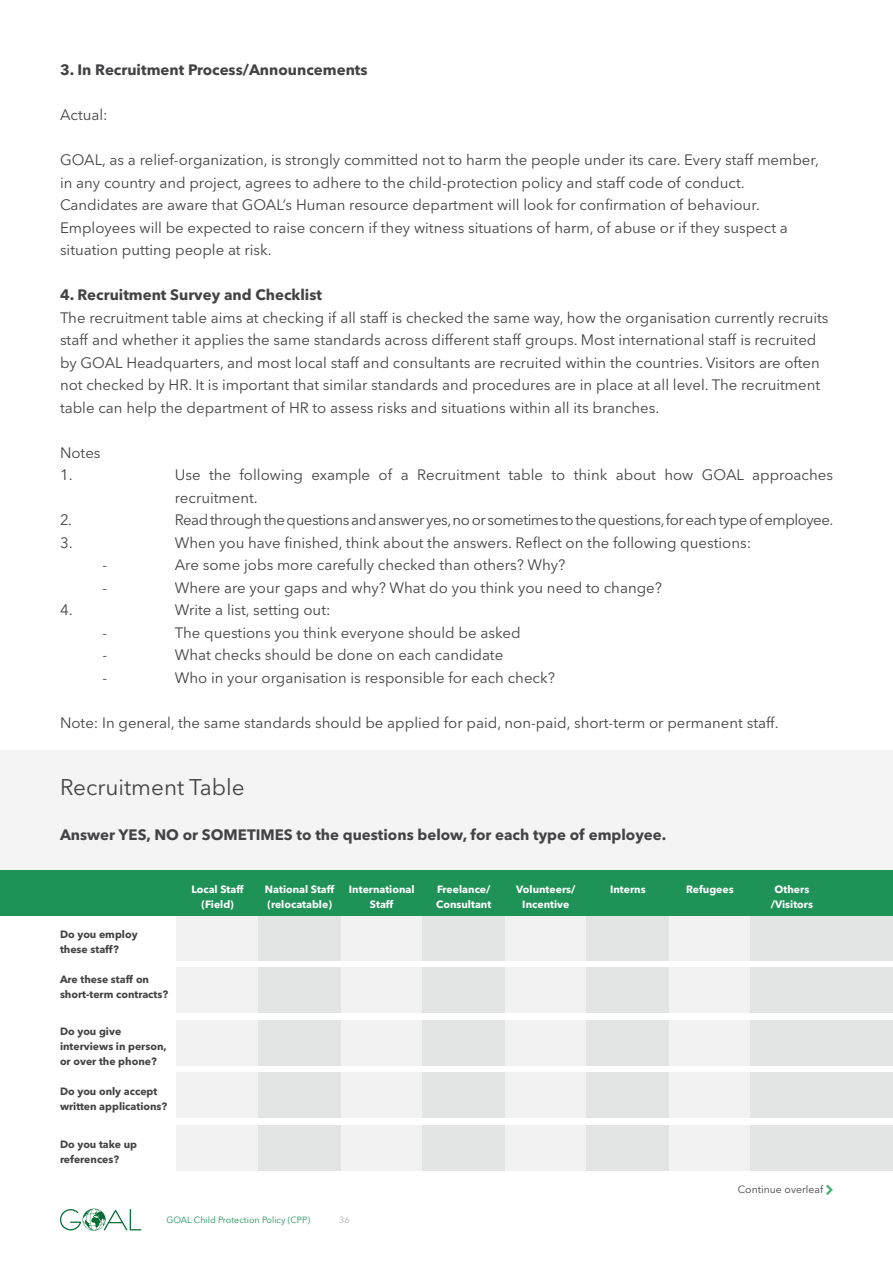
<style>
.page{position:relative;width:893px;height:1263px;background:#fff}
.page>*{position:absolute;margin:0;border:0;box-sizing:border-box;transform-origin:0 0}
.Basic_Body{font:22.5px "Avenir Next LT Pro";color:#434345}
.Basic_Body-2{font:15px/22.5px "Avenir Next LT Pro";color:#434345}
.Basic_Body-3{font:700 15px "Avenir Next LT Pro";color:#434345}
.Basic_Body-4{font:15px "Avenir Next LT Pro";letter-spacing:-.03em;color:#434345}
.Basic_Body-5{font:700 10.5px/15px "Avenir Next LT Pro";color:#434345}
.Basic_Body-6{font:700 10.5px/15px "Avenir Next LT Pro";color:#fff;text-align:center}
.Basic_Body-7{font:10.5px "Avenir Next LT Pro";color:#434345}
.t1{font:9px "Avenir Next LT Pro";color:#1f9257}
.t2{font:9px "Avenir Next LT Pro";color:#b2b4b7}
</style>
<div class="page">
<div style="left:0;top:750px;width:893px;height:120px;background:#f4f4f5"></div>
<div style="left:176px;top:915px;width:83px;height:45px;background:#f2f2f3"></div>
<div style="left:176px;top:967px;width:83px;height:45px;background:#f2f2f3"></div>
<div style="left:176px;top:1020px;width:83px;height:45px;background:#f2f2f3"></div>
<div style="left:176px;top:1072px;width:83px;height:45px;background:#f2f2f3"></div>
<div style="left:176px;top:1125px;width:83px;height:45px;background:#f2f2f3"></div>
<div style="left:341px;top:915px;width:82px;height:45px;background:#f2f2f3"></div>
<div style="left:341px;top:967px;width:82px;height:45px;background:#f2f2f3"></div>
<div style="left:341px;top:1020px;width:82px;height:45px;background:#f2f2f3"></div>
<div style="left:341px;top:1072px;width:82px;height:45px;background:#f2f2f3"></div>
<div style="left:341px;top:1125px;width:82px;height:45px;background:#f2f2f3"></div>
<div style="left:505px;top:915px;width:82px;height:45px;background:#f2f2f3"></div>
<div style="left:505px;top:967px;width:82px;height:45px;background:#f2f2f3"></div>
<div style="left:505px;top:1020px;width:82px;height:45px;background:#f2f2f3"></div>
<div style="left:505px;top:1072px;width:82px;height:45px;background:#f2f2f3"></div>
<div style="left:505px;top:1125px;width:82px;height:45px;background:#f2f2f3"></div>
<div style="left:669px;top:915px;width:82px;height:45px;background:#f2f2f3"></div>
<div style="left:669px;top:967px;width:82px;height:45px;background:#f2f2f3"></div>
<div style="left:669px;top:1020px;width:82px;height:45px;background:#f2f2f3"></div>
<div style="left:669px;top:1072px;width:82px;height:45px;background:#f2f2f3"></div>
<div style="left:669px;top:1125px;width:82px;height:45px;background:#f2f2f3"></div>
<div style="left:259px;top:915px;width:82px;height:45px;background:#e3e4e4"></div>
<div style="left:259px;top:967px;width:82px;height:45px;background:#e3e4e4"></div>
<div style="left:259px;top:1020px;width:82px;height:45px;background:#e3e4e4"></div>
<div style="left:259px;top:1072px;width:82px;height:45px;background:#e3e4e4"></div>
<div style="left:259px;top:1125px;width:82px;height:45px;background:#e3e4e4"></div>
<div style="left:423px;top:915px;width:82px;height:45px;background:#e3e4e4"></div>
<div style="left:423px;top:967px;width:82px;height:45px;background:#e3e4e4"></div>
<div style="left:423px;top:1020px;width:82px;height:45px;background:#e3e4e4"></div>
<div style="left:423px;top:1072px;width:82px;height:45px;background:#e3e4e4"></div>
<div style="left:423px;top:1125px;width:82px;height:45px;background:#e3e4e4"></div>
<div style="left:587px;top:915px;width:82px;height:45px;background:#e3e4e4"></div>
<div style="left:587px;top:967px;width:82px;height:45px;background:#e3e4e4"></div>
<div style="left:587px;top:1020px;width:82px;height:45px;background:#e3e4e4"></div>
<div style="left:587px;top:1072px;width:82px;height:45px;background:#e3e4e4"></div>
<div style="left:587px;top:1125px;width:82px;height:45px;background:#e3e4e4"></div>
<div style="left:751px;top:915px;width:142px;height:45px;background:#e3e4e4"></div>
<div style="left:751px;top:967px;width:142px;height:45px;background:#e3e4e4"></div>
<div style="left:751px;top:1020px;width:142px;height:45px;background:#e3e4e4"></div>
<div style="left:751px;top:1072px;width:142px;height:46px;background:#e3e4e4"></div>
<div style="left:751px;top:1125px;width:142px;height:45px;background:#e3e4e4"></div>
<div style="left:0;top:870px;width:893px;height:45px;background:#1f9257"></div>
<svg style="left:60px;top:1209px;width:81px;height:21px"></svg>
<p class="Basic_Body-3" style="left:60px;top:61px;width:309px">3. In Recruitment Process/Announcements</p>
<p class="Basic_Body-2" style="left:60px;top:103px;width:49px">Actual:</p>
<p class="Basic_Body-2" style="left:60px;top:148px;width:761px">GOAL, as a relief-organization, is strongly committed not to harm the people under its care. Every staff member, in any country and project, agrees to adhere to the child-protection policy and staff code of conduct.</p>
<p class="Basic_Body-2" style="left:60px;top:193px;width:701px">Candidates are aware that GOAL’s Human resource department will look for confirmation of behaviour.</p>
<p class="Basic_Body-2" style="left:60px;top:216px;width:729px">Employees will be expected to raise concern if they witness situations of harm, of abuse or if they suspect a situation putting people at risk.</p>
<p class="Basic_Body-3" style="left:60px;top:286px;width:264px">4. Recruitment Survey and Checklist</p>
<p class="Basic_Body-2" style="left:60px;top:306px;width:770px">The recruitment table aims at checking if all staff is checked the same way, how the organisation currently recruits staff and whether it applies the same standards across different staff groups. Most international staff is recruited by GOAL Headquarters, and most local staff and consultants are recruited within the countries. Visitors are often not checked by HR. It is important that similar standards and procedures are in place at all level. The recruitment table can help the department of HR to assess risks and situations within all its branches.</p>
<p class="Basic_Body-2" style="left:60px;top:441px;width:42px">Notes</p>
<p class="Basic_Body-2" style="left:60px;top:463px;width:14px">1.</p>
<p class="Basic_Body-2" style="left:175px;top:463px;width:660px">Use the following example of a Recruitment table to think about how GOAL approaches recruitment.</p>
<p class="Basic_Body-2" style="left:60px;top:508px;width:14px">2.</p>
<p class="Basic_Body-4" style="left:175px;top:511px;width:660px">Read through the questions and answer yes, no or sometimes to the questions, for each type of employee.</p>
<p class="Basic_Body-2" style="left:60px;top:531px;width:14px">3.</p>
<p class="Basic_Body-2" style="left:175px;top:531px;width:578px">When you have finished, think about the answers. Reflect on the following questions:</p>
<p class="Basic_Body-2" style="left:103px;top:553px;width:6px">-</p>
<p class="Basic_Body-2" style="left:175px;top:553px;width:392px">Are some jobs more carefully checked than others? Why?</p>
<p class="Basic_Body-2" style="left:103px;top:576px;width:6px">-</p>
<p class="Basic_Body-2" style="left:175px;top:576px;width:489px">Where are your gaps and why? What do you think you need to change?</p>
<p class="Basic_Body-2" style="left:60px;top:598px;width:14px">4.</p>
<p class="Basic_Body-2" style="left:175px;top:598px;width:157px">Write a list, setting out:</p>
<p class="Basic_Body-2" style="left:103px;top:621px;width:6px">-</p>
<p class="Basic_Body-2" style="left:175px;top:621px;width:347px">The questions you think everyone should be asked</p>
<p class="Basic_Body-2" style="left:103px;top:643px;width:6px">-</p>
<p class="Basic_Body-2" style="left:175px;top:643px;width:330px">What checks should be done on each candidate</p>
<p class="Basic_Body-2" style="left:103px;top:666px;width:6px">-</p>
<p class="Basic_Body-2" style="left:175px;top:666px;width:382px">Who in your organisation is responsible for each check?</p>
<p class="Basic_Body-2" style="left:60px;top:711px;width:720px">Note: In general, the same standards should be applied for paid, non-paid, short-term or permanent staff.</p>
<p class="Basic_Body" style="left:60px;top:774px;width:186px">Recruitment Table</p>
<p class="Basic_Body-3" style="left:60px;top:826px;width:608px">Answer YES, NO or SOMETIMES to the questions below, for each type of employee.</p>
<p class="Basic_Body-6" style="left:191px;top:881px;width:54px">Local Staff</p>
<p class="Basic_Body-6" style="left:201px;top:896px;width:34px">(Field)</p>
<p class="Basic_Body-6" style="left:265px;top:881px;width:71px">National Staff</p>
<p class="Basic_Body-6" style="left:686px;top:881px;width:49px">Refugees</p>
<p class="Basic_Body-6" style="left:267px;top:896px;width:66px">(relocatable)</p>
<p class="Basic_Body-6" style="left:437px;top:881px;width:55px">Freelance/</p>
<p class="Basic_Body-6" style="left:610px;top:881px;width:37px">Interns</p>
<p class="Basic_Body-6" style="left:436px;top:896px;width:57px">Consultant</p>
<p class="Basic_Body-6" style="left:516px;top:881px;width:61px">Volunteers/<br>Incentive</p>
<p class="Basic_Body-6" style="left:349px;top:881px;width:67px">International<br>Staff</p>
<p class="Basic_Body-6" style="left:775px;top:881px;width:36px">Others</p>
<p class="Basic_Body-6" style="left:771px;top:896px;width:44px">/Visitors</p>
<p class="Basic_Body-5" style="left:60px;top:926px;width:79px">Do you employ</p>
<p class="Basic_Body-5" style="left:60px;top:941px;width:60px">these staff?</p>
<p class="Basic_Body-5" style="left:60px;top:971px;width:110px">Are these staff on short-term contracts?</p>
<p class="Basic_Body-5" style="left:60px;top:1024px;width:108px">Do you give interviews in person, or over the phone?</p>
<p class="Basic_Body-5" style="left:60px;top:1084px;width:109px">Do you only accept written applications?</p>
<p class="Basic_Body-5" style="left:60px;top:1136px;width:79px">Do you take up references?</p>
<p class="t1" style="left:166px;top:1214px;width:145px">GOAL Child Protection Policy (CPP)</p>
<p class="t2" style="left:339px;top:1214px;width:12px">36</p>
<p class="Basic_Body-7" style="left:738px;top:1183px;width:87px">Continue overleaf</p>
</div>
